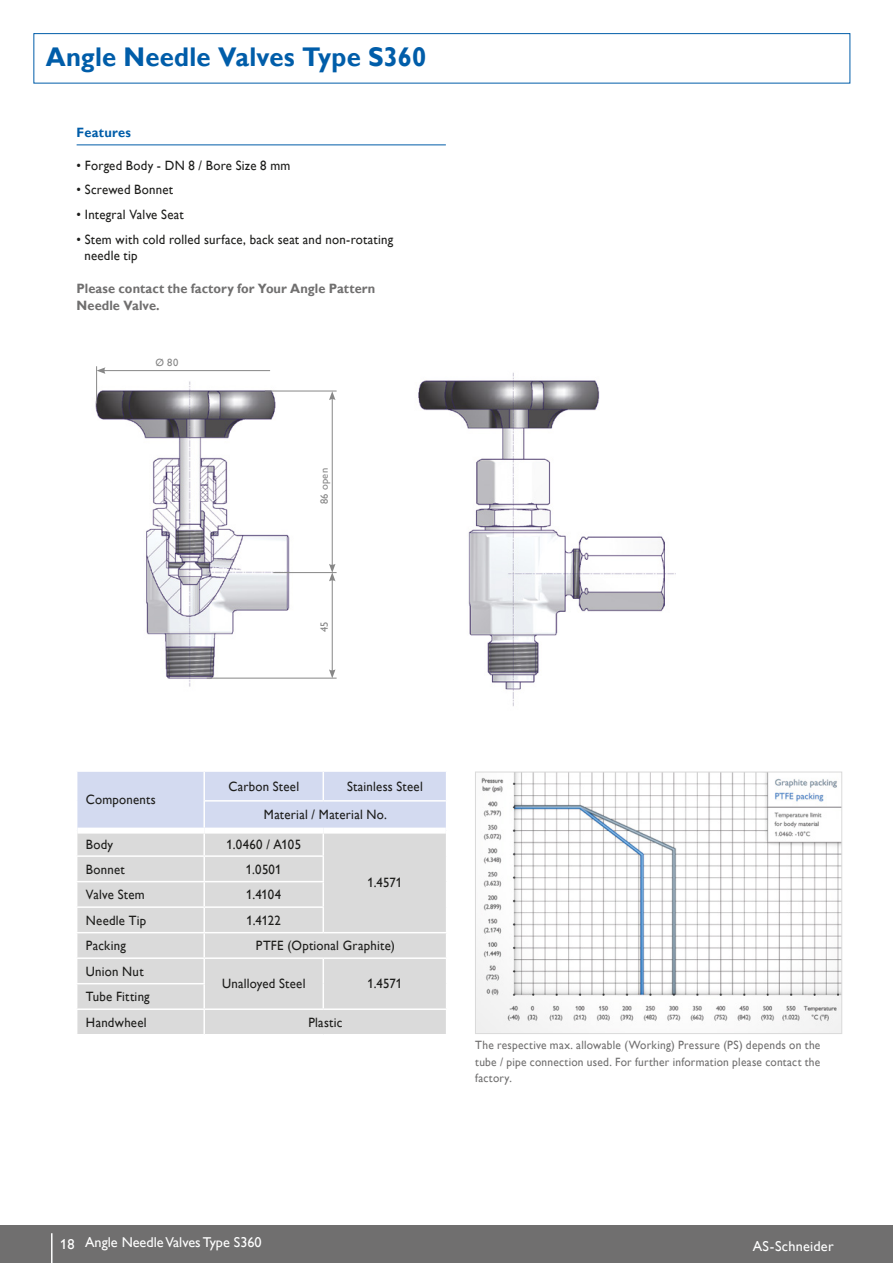
<style>
.page{position:relative;width:893px;height:1263px;background:#fff}
.page>*{position:absolute;margin:0;border:0;box-sizing:border-box;transform-origin:0 0}
.t1{font:700 27px "Gill Alt One";letter-spacing:.005em;color:#005da9;scale:.95 1}
.t2{font:14.25px "Gill Alt One";color:#fff}
.t3{font:14.25px "Gill Alt One";letter-spacing:.02em;color:#fff}
.t4{font:13.5px/16.5px "Gill Alt One";letter-spacing:.02em;color:#1d1d1b;scale:.95 1}
.t5{font:700 13.5px/16.5px "Gill Alt One";letter-spacing:.005em;color:#706f6f;scale:.95 1}
.t6{font:700 13.5px "Gill Alt One";letter-spacing:.02em;color:#005da9;scale:.95 1}
.t7{font:12px/16.5px "Gill Alt One";letter-spacing:.02em;color:#706f6f;text-align:justify;scale:.95 1}
.t8{font:10.5px "Gill Alt One";letter-spacing:.03em;color:#878787}
</style>
<div class="page">
<div style="left:34px;top:33px;width:816px;height:50px;border:1px solid #005da9"></div>
<img style="left:95px;top:380px;width:229px;height:307px">
<hr style="left:77px;top:144px;width:369px;height:1px;background:#005da9">
<svg style="left:77px;top:771px;width:369px;height:263px;background:#dbdce0"></svg>
<hr style="left:205px;top:800px;width:118px;height:1px;background:#fff">
<hr style="left:323px;top:800px;width:123px;height:1px;background:#fff">
<img style="left:477px;top:774px;width:363px;height:258px">
<div style="left:475px;top:772px;width:367px;height:262px;border:1px solid #dadada"></div>
<img style="left:418px;top:372px;width:257px;height:335px">
<hr style="left:273px;top:572px;width:64px;height:1px;background:#878787">
<hr style="left:265px;top:391px;width:72px;height:1px;background:#878787">
<hr style="left:332px;top:398px;width:1px;height:168px;background:#878787">
<svg style="left:329px;top:391px;width:6px;height:9px"></svg>
<hr style="left:96px;top:366px;width:1px;height:37px;background:#878787">
<hr style="left:103px;top:370px;width:167px;height:1px;background:#878787">
<svg style="left:97px;top:367px;width:8px;height:7px"></svg>
<hr style="left:207px;top:678px;width:130px;height:1px;background:#878787">
<hr style="left:332px;top:579px;width:1px;height:93px;background:#878787">
<svg style="left:329px;top:564px;width:6px;height:17px"></svg>
<svg style="left:329px;top:669px;width:6px;height:9px"></svg>
<div style="left:0;top:1225px;width:893px;height:38px;background:#706f6f"></div>
<hr style="left:51px;top:1233px;width:2px;height:30px;background:#fff">
<h1 class="t1" style="left:46px;top:41px;width:402px">Angle Needle Valves Type S360</h1>
<p class="t6" style="left:77px;top:124px;width:59px">Features</p>
<p class="t4" style="left:77px;top:157px;width:226px">• Forged Body - DN 8 / Bore Size 8 mm</p>
<p class="t4" style="left:77px;top:181px;width:103px">• Screwed Bonnet</p>
<p class="t4" style="left:77px;top:206px;width:114px">• Integral Valve Seat</p>
<p class="t4" style="left:84px;top:231px;width:326px;text-indent:-8px">• Stem with cold rolled surface, back seat and non-rotating needle tip</p>
<p class="t5" style="left:77px;top:280px;width:316px">Please contact the factory for Your Angle Pattern<br>Needle Valve.</p>
<p class="t8" style="left:156px;top:357px;width:24px">Ø 80</p>
<p class="t8" style="left:318px;top:504px;width:38px;rotate:-90deg">86 open</p>
<p class="t8" style="left:318px;top:632px;width:12px;rotate:-90deg">45</p>
<p class="t4" style="left:86px;top:791px;width:75px">Components</p>
<p class="t4" style="left:228px;top:778px;width:76px">Carbon Steel</p>
<p class="t4" style="left:264px;top:772px;width:169px;line-height:28.7px;text-indent:83px">Stainless Steel<br>Material / Material No.</p>
<p class="t4" style="left:86px;top:836px;width:30px">Body</p>
<p class="t4" style="left:226px;top:836px;width:80px">1.0460 / A105</p>
<p class="t4" style="left:86px;top:861px;width:42px">Bonnet</p>
<p class="t4" style="left:246px;top:861px;width:39px">1.0501</p>
<p class="t4" style="left:86px;top:886px;width:63px">Valve Stem</p>
<p class="t4" style="left:246px;top:886px;width:38px">1.4104</p>
<p class="t4" style="left:86px;top:912px;width:65px">Needle Tip</p>
<p class="t4" style="left:247px;top:912px;width:38px">1.4122</p>
<p class="t4" style="left:86px;top:937px;width:44px">Packing</p>
<p class="t4" style="left:256px;top:937px;width:148px">PTFE (Optional Graphite)</p>
<p class="t4" style="left:86px;top:963px;width:62px">Union Nut</p>
<p class="t4" style="left:222px;top:975px;width:89px">Unalloyed Steel</p>
<p class="t4" style="left:368px;top:975px;width:38px">1.4571</p>
<p class="t4" style="left:86px;top:984px;width:69px;line-height:25.5px">Tube Fitting<br>Handwheel</p>
<p class="t4" style="left:368px;top:874px;width:38px">1.4571</p>
<p class="t4" style="left:308px;top:1014px;width:37px">Plastic</p>
<p class="t7" style="left:475px;top:1037px;width:365px">The respective max. allowable (Working) Pressure (PS) depends on the tube / pipe connection used. For further information please contact the factory.</p>
<p class="t2" style="left:60px;top:1234px;width:203px">18 Angle Needle Valves Type S360</p>
<p class="t3" style="left:753px;top:1238px;width:83px">AS-Schneider</p>
</div>
